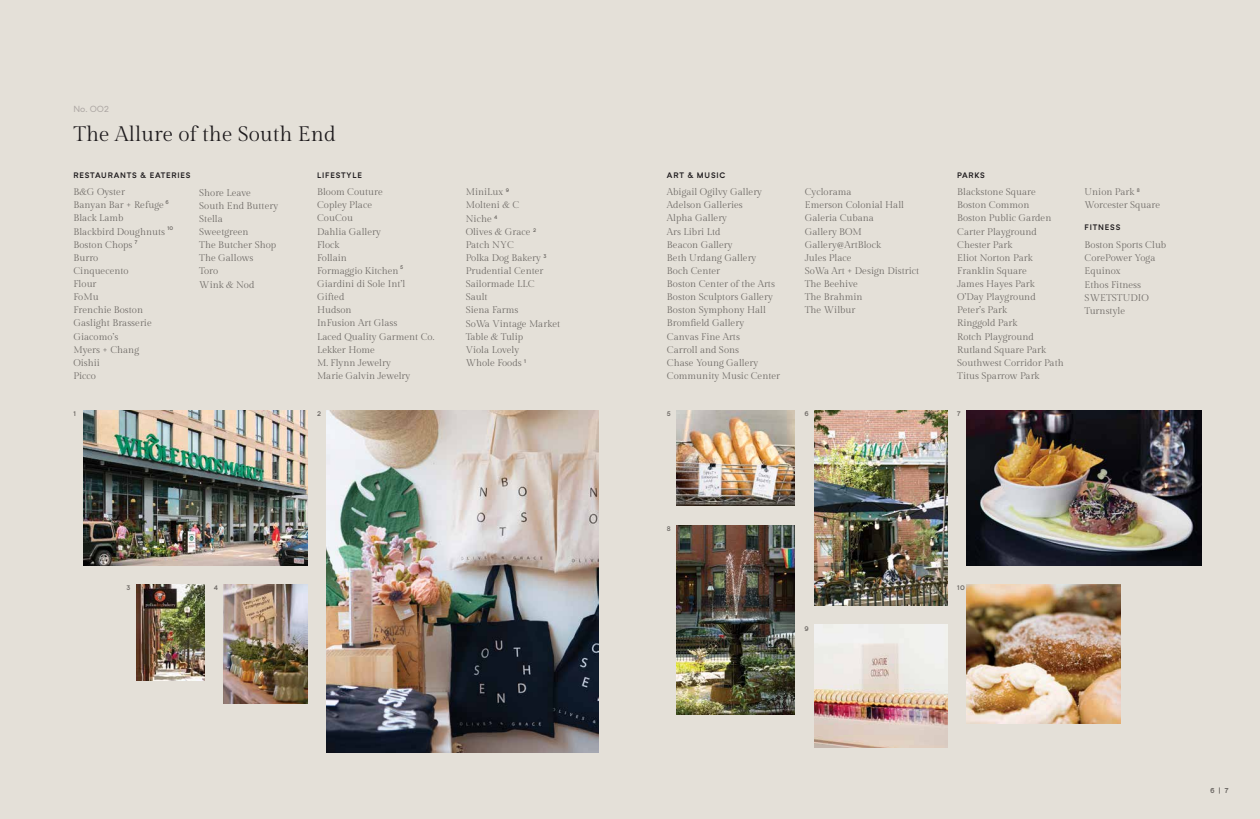
<style>
.page{position:relative;width:1260px;height:819px;background:#e4e0d8}
.page>*{position:absolute;margin:0;border:0;box-sizing:border-box;transform-origin:0 0}
.t1{font:21px "Gilda Display";color:#1e1b1d}
.t2{font:9.62px/13.1px "Gilda Display";color:#6d6965}
.t3{font:8.75px "Centra No 2";color:#ada7a4}
.t4{font:600 7.88px "Neutrif Pro";letter-spacing:.1em;color:#1e1b1d}
.t5{font:700 7px "Neutrif Pro";color:#6d6965}
.t6{font:600 6.56px "Neutrif Pro";color:#6d6965}
.t7{font:600 5.08px "Neutrif Pro";color:#6d6965}
</style>
<div class="page">
<img style="left:327px;top:410px;width:271px;height:342px">
<img style="left:677px;top:410px;width:118px;height:96px">
<img style="left:677px;top:525px;width:118px;height:189px">
<img style="left:814px;top:410px;width:134px;height:196px">
<img style="left:814px;top:625px;width:134px;height:122px">
<img style="left:967px;top:410px;width:235px;height:155px">
<img style="left:224px;top:585px;width:83px;height:118px">
<img style="left:136px;top:585px;width:68px;height:95px">
<img style="left:967px;top:585px;width:154px;height:138px">
<img style="left:83px;top:410px;width:224px;height:155px">
<p class="t3" style="left:73px;top:104px;width:37px">No. OO2</p>
<h1 class="t1" style="left:73px;top:122px;width:264px">The Allure of the South End</h1>
<p class="t4" style="left:73px;top:170px;width:119px">RESTAURANTS &amp; EATERIES</p>
<p class="t2" style="left:73px;top:186px;width:92px">B&amp;G Oyster<br>Banyan Bar + Refuge</p>
<p class="t7" style="left:165px;top:198px;width:5px">6</p>
<p class="t2" style="left:73px;top:212px;width:93px">Black Lamb<br>Blackbird Doughnuts</p>
<p class="t7" style="left:168px;top:225px;width:7px">10</p>
<p class="t2" style="left:73px;top:238px;width:80px">Boston Chops <sup>7<br></sup>Burro<br>Cinquecento<br>Flour<br>FoMu<br>Frenchie Boston<br>Gaslight Brasserie<br>Giacomo’s<br>Myers + Chang<br>Oishii<br>Picco</p>
<p class="t2" style="left:199px;top:186px;width:81px">Shore Leave<br>South End Buttery<br>Stella<br>Sweetgreen<br>The Butcher Shop<br>The Gallows<br>Toro<br>Wink &amp; Nod</p>
<p class="t4" style="left:317px;top:170px;width:46px">LIFESTYLE</p>
<p class="t2" style="left:317px;top:186px;width:83px">Bloom Couture<br>Copley Place<br>CouCou<br>Dahlia Gallery<br>Flock<br>Follain<br>Formaggio Kitchen</p>
<p class="t7" style="left:400px;top:264px;width:5px">5</p>
<p class="t2" style="left:317px;top:278px;width:119px">Giardini di Sole Int’l<br>Gifted<br>Hudson<br>InFusion Art Glass<br>Laced Quality Garment Co.<br>Lekker Home<br>M. Flynn Jewelry<br>Marie Galvin Jewelry</p>
<p class="t2" style="left:466px;top:186px;width:96px">MiniLux <sup>9<br></sup>Molteni &amp; C<br>Niche <sup>4<br></sup>Olives &amp; Grace <sup>2<br></sup>Patch NYC<br>Polka Dog Bakery <sup>3<br></sup>Prudential Center<br>Sailormade LLC<br>Sault<br>Siena Farms<br>SoWa Vintage Market<br>Table &amp; Tulip<br>Viola Lovely<br>Whole Foods <sup>1</sup></p>
<p class="t4" style="left:667px;top:170px;width:60px">ART &amp; MUSIC</p>
<p class="t2" style="left:667px;top:186px;width:115px">Abigail Ogilvy Gallery<br>Adelson Galleries<br>Alpha Gallery<br>Ars Libri Ltd<br>Beacon Gallery<br>Beth Urdang Gallery<br>Boch Center<br>Boston Center of the Arts<br>Boston Sculptors Gallery<br>Boston Symphony Hall<br>Bromfield Gallery<br>Canvas Fine Arts<br>Carroll and Sons<br>Chase Young Gallery<br>Community Music Center</p>
<p class="t2" style="left:805px;top:186px;width:116px">Cyclorama<br>Emerson Colonial Hall<br>Galeria Cubana<br>Gallery BOM<br>Gallery@ArtBlock<br>Jules Place<br>SoWa Art + Design District<br>The Beehive<br>The Brahmin<br>The Wilbur</p>
<p class="t6" style="left:73px;top:409px;width:4px">1</p>
<p class="t6" style="left:317px;top:409px;width:5px">2</p>
<p class="t6" style="left:667px;top:409px;width:5px">5</p>
<p class="t6" style="left:805px;top:409px;width:6px">6</p>
<p class="t4" style="left:957px;top:170px;width:29px">PARKS</p>
<p class="t2" style="left:957px;top:186px;width:108px">Blackstone Square<br>Boston Common<br>Boston Public Garden<br>Carter Playground<br>Chester Park<br>Eliot Norton Park<br>Franklin Square<br>James Hayes Park<br>O’Day Playground<br>Peter’s Park<br>Ringgold Park<br>Rotch Playground<br>Rutland Square Park<br>Southwest Corridor Path<br>Titus Sparrow Park</p>
<p class="t2" style="left:1085px;top:186px;width:77px">Union Park <sup>8<br></sup>Worcester Square</p>
<p class="t4" style="left:1085px;top:222px;width:37px">FITNESS</p>
<p class="t2" style="left:1085px;top:239px;width:83px">Boston Sports Club<br>CorePower Yoga<br>Equinox<br>Ethos Fitness<br>SWETSTUDIO<br>Turnstyle</p>
<p class="t6" style="left:957px;top:409px;width:5px">7</p>
<p class="t6" style="left:127px;top:584px;width:5px">3</p>
<p class="t6" style="left:214px;top:584px;width:6px">4</p>
<p class="t6" style="left:667px;top:524px;width:5px">8</p>
<p class="t6" style="left:805px;top:624px;width:6px">9</p>
<p class="t6" style="left:957px;top:584px;width:9px">10</p>
<p class="t5" style="left:1210px;top:786px;width:20px">6 | 7</p>
</div>
